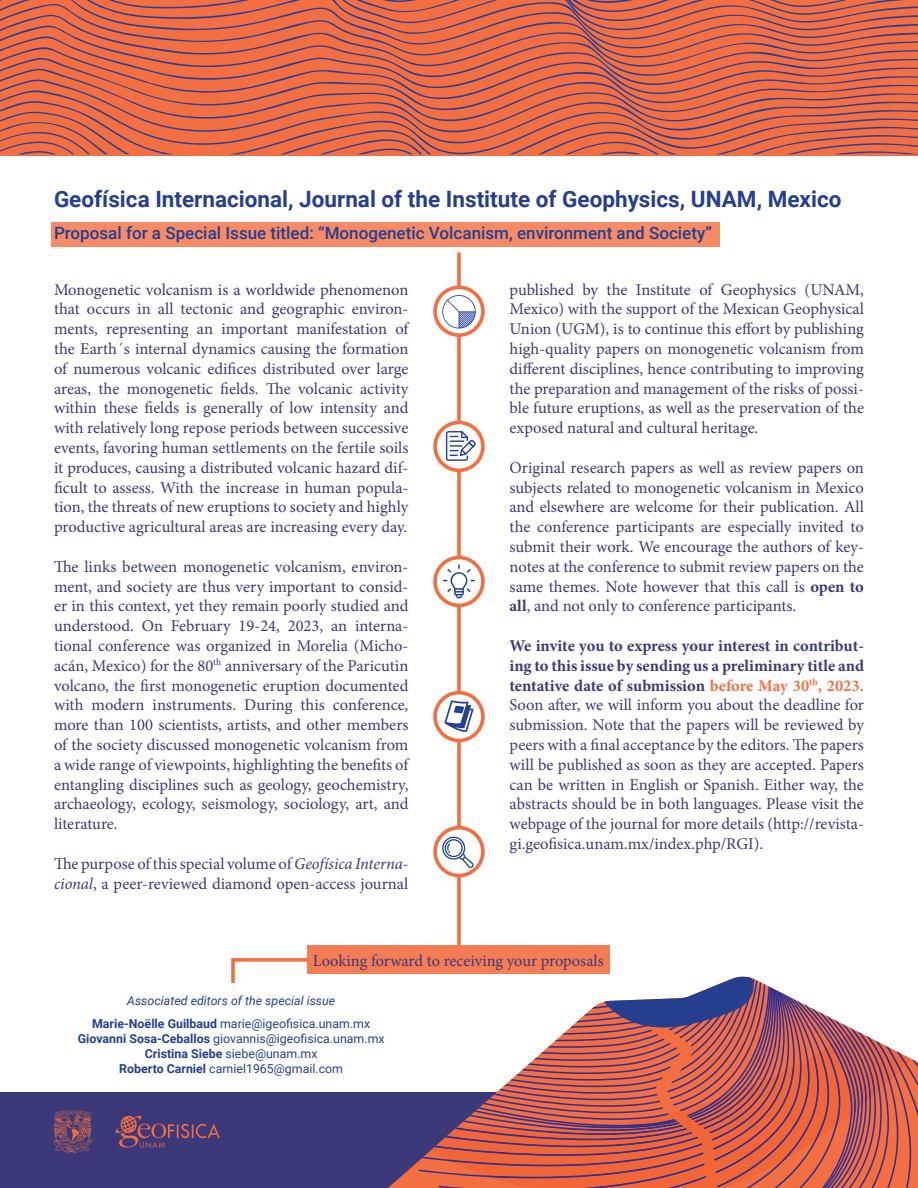
<style>
.page{position:relative;width:918px;height:1188px;background:#fff}
.page>*{position:absolute;margin:0;border:0;box-sizing:border-box;transform-origin:0 0}
.t1{font:700 22.5px "Roboto";color:#253f8e}
.t2{font:500 16.95px "Roboto";color:#253f8e}
.t3{font:16.5px/19.8px "Minion Pro";color:#3b3979;text-align:justify}
.t4{font:12.3px/14.9px "Roboto";color:#253f8e;text-align:center}
.t5{font:italic 12.3px "Roboto";color:#253f8e}
.s1{font-style:italic}
.s2{font-weight:700}
.s3{font-weight:700;color:#f36f42}
</style>
<div class="page">
<svg style="left:457px;top:252px;width:4px;height:693px;background:#f47c54"></svg>
<svg style="left:435px;top:828px;width:48px;height:48px"></svg>
<div style="left:433px;top:826px;width:52px;height:51px;border:4px solid #f36f42;border-radius:50%"></div>
<svg style="left:435px;top:693px;width:48px;height:47px"></svg>
<div style="left:433px;top:691px;width:52px;height:51px;border:4px solid #f36f42;border-radius:50%"></div>
<svg style="left:435px;top:423px;width:48px;height:47px"></svg>
<div style="left:433px;top:421px;width:52px;height:51px;border:4px solid #f36f42;border-radius:50%"></div>
<svg style="left:435px;top:287px;width:48px;height:48px"></svg>
<div style="left:433px;top:286px;width:52px;height:51px;border:4px solid #f36f42;border-radius:50%"></div>
<div style="left:0;top:1092px;width:510px;height:96px;background:#3b3979"></div>
<div style="left:51px;top:222px;width:669px;height:25px;background:#f58b67"></div>
<svg style="left:442px;top:837px;width:32px;height:31px"></svg>
<svg style="left:444px;top:700px;width:30px;height:32px"></svg>
<svg style="left:442px;top:295px;width:34px;height:34px"></svg>
<svg style="left:0;top:0;width:918px;height:4px;background:#d5684e"></svg>
<svg style="left:0;top:4px;width:918px;height:11px;background:#d3674e"></svg>
<svg style="left:0;top:15px;width:918px;height:11px;background:#d3674f"></svg>
<svg style="left:0;top:26px;width:918px;height:10px;background:#d3674f"></svg>
<svg style="left:0;top:36px;width:918px;height:11px;background:#d4674e"></svg>
<svg style="left:0;top:47px;width:918px;height:11px;background:#d5684e"></svg>
<svg style="left:0;top:58px;width:918px;height:11px;background:#d3674e"></svg>
<svg style="left:0;top:69px;width:918px;height:11px;background:#d4674e"></svg>
<svg style="left:0;top:80px;width:918px;height:10px;background:#d5684e"></svg>
<svg style="left:0;top:90px;width:918px;height:11px;background:#d5684e"></svg>
<svg style="left:0;top:101px;width:918px;height:11px;background:#d4674e"></svg>
<svg style="left:0;top:112px;width:918px;height:42px;background:#d4684e"></svg>
<svg style="left:54px;top:1111px;width:38px;height:42px"></svg>
<svg style="left:115px;top:1116px;width:105px;height:32px"></svg>
<svg style="left:388px;top:976px;width:530px;height:212px"></svg>
<div style="left:308px;top:945px;width:302px;height:29px;background:#f47d55"></div>
<svg style="left:231px;top:956px;width:77px;height:27px"></svg>
<svg style="left:435px;top:558px;width:48px;height:47px"></svg>
<div style="left:433px;top:556px;width:52px;height:51px;border:4px solid #f36f42;border-radius:50%"></div>
<svg style="left:446px;top:431px;width:30px;height:30px"></svg>
<svg style="left:443px;top:565px;width:32px;height:33px"></svg>
<p class="t1" style="left:54px;top:183px;width:789px">Geofísica Internacional, Journal of the Institute of Geophysics, UNAM, Mexico</p>
<p class="t2" style="left:54px;top:221px;width:660px">Proposal for a Special Issue titled: “Monogenetic Volcanism, environment and Society”</p>
<p class="t3" style="left:54px;top:279px;width:356px">Monogenetic volcanism is a worldwide phenomenon that occurs in all tectonic and geographic environ&shy;ments, representing an important manifestation of the Earth´s internal dynamics causing the formation of numerous volcanic edifices distributed over large areas, the monogenetic fields. The volcanic activity within these fields is generally of low intensity and with relatively long repose periods between successive events, favoring human settlements on the fertile soils it produces, causing a distributed volcanic hazard dif&shy;ficult to assess. With the increase in human popula&shy;tion, the threats of new eruptions to society and highly productive agricultural areas are increasing every day.</p>
<p class="t3" style="left:54px;top:557px;width:356px">The links between monogenetic volcanism, environ&shy;ment, and society are thus very important to consid&shy;er in this context, yet they remain poorly studied and understood. On February 19-24, 2023, an interna&shy;tional conference was organized in Morelia (Micho&shy;acán, Mexico) for the 80<sup>th</sup> anniversary of the Paricutin volcano, the first monogenetic eruption documented with modern instruments. During this conference, more than 100 scientists, artists, and other members of the society discussed monogenetic volcanism from a wide range of viewpoints, highlighting the benefits of entangling disciplines such as geology, geochemistry, archaeology, ecology, seismology, sociology, art, and literature.</p>
<p class="t3" style="left:54px;top:854px;width:356px">The purpose of this special volume of <span class="s1">Geofísica Interna&shy;cional</span>, a peer-reviewed diamond open-access journal</p>
<p class="t3" style="left:510px;top:279px;width:356px">published by the Institute of Geophysics (UNAM, Mexico) with the support of the Mexican Geophysical Union (UGM), is to continue this effort by publishing high-quality papers on monogenetic volcanism from different disciplines, hence contributing to improving the preparation and management of the risks of possi&shy;ble future eruptions, as well as the preservation of the exposed natural and cultural heritage.</p>
<p class="t3" style="left:510px;top:458px;width:356px">Original research papers as well as review papers on subjects related to monogenetic volcanism in Mexico and elsewhere are welcome for their publication. All the conference participants are especially invited to submit their work. We encourage the authors of key&shy;notes at the conference to submit review papers on the same themes. Note however that this call is <span class="s2">open to all</span>, and not only to conference participants.</p>
<p class="t3" style="left:510px;top:636px;width:356px"><span class="s2">We invite you to express your interest in contribut&shy;ing to this issue by sending us a preliminary title and tentative date of submission</span> <span class="s3">before May 30</span><sup>th</sup><span class="s3">, 2023.<br></span>Soon after, we will inform you about the deadline for submission. Note that the papers will be reviewed by peers with a final acceptance by the editors. The papers will be published as soon as they are accepted. Papers can be written in English or Spanish. Either way, the abstracts should be in both languages. Please visit the webpage of the journal for more details (http://revista&shy;gi.geofisica.unam.mx/index.php/RGI).</p>
<p class="t3" style="left:313px;top:951px;width:292px">Looking forward to receiving your proposals</p>
<p class="t5" style="left:127px;top:992px;width:210px">Associated editors of the special issue</p>
<p class="t4" style="left:78px;top:1016px;width:308px"><span class="s2">Marie-Noëlle Guilbaud</span> marie@igeofisica.unam.mx <span class="s2">Giovanni Sosa-Ceballos</span> giovannis@igeofisica.unam.mx <span class="s2">Cristina Siebe</span> siebe@unam.mx<br><span class="s2">Roberto Carniel</span> carniel1965@gmail.com</p>
</div>
